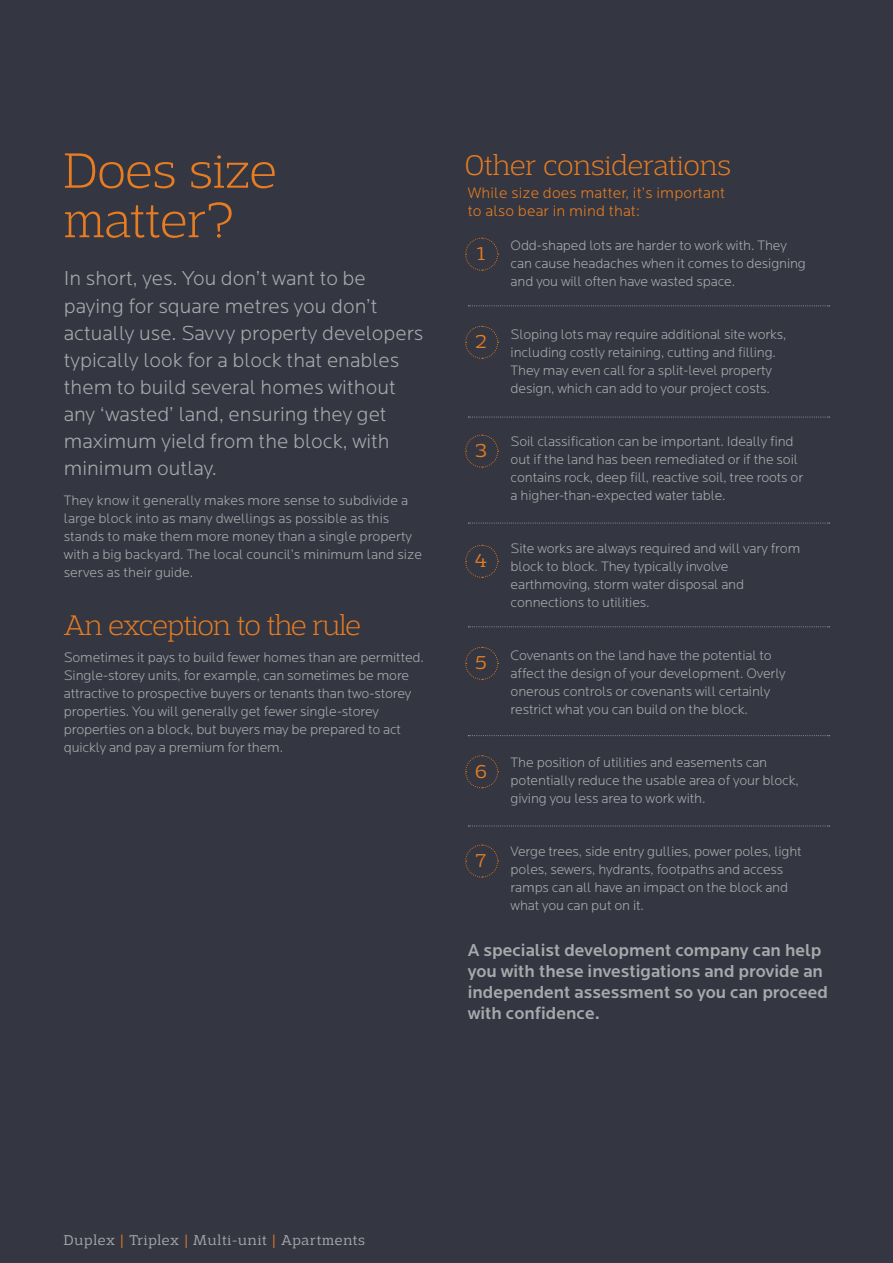
<style>
.page{position:relative;width:893px;height:1263px;background:#343741}
.page>*{position:absolute;margin:0;border:0;box-sizing:border-box;transform-origin:0 0}
.t1{font:200 52.5px/49.5px "Adria Slab";color:#e77c22}
.t2{font:200 30px "Adria Slab";letter-spacing:-.02em;color:#e77c22}
.t3{font:200 30px "Adria Slab";color:#e77c22}
.t4{font:300 21px/27px "Locator";color:#a7a9ac}
.t5{font:300 19.8px "Adria Slab";color:#e77c22}
.t6{font:500 18px/21px "Locator";color:#a7a9ac}
.t7{font:300 15.75px/18px "Locator";letter-spacing:.01em;color:#e77c22}
.t8{font:300 15px "Adria Slab";letter-spacing:.055em;color:#a7a9ac}
.t9{font:300 14.25px/18px "Locator";letter-spacing:-.01em;color:#a7a9ac}
.s1{color:#e77c22}
</style>
<div class="page">
<svg style="left:465px;top:237px;width:34px;height:34px"></svg>
<svg style="left:465px;top:325px;width:34px;height:34px"></svg>
<svg style="left:465px;top:434px;width:34px;height:34px"></svg>
<svg style="left:465px;top:544px;width:34px;height:34px"></svg>
<svg style="left:465px;top:646px;width:34px;height:34px"></svg>
<svg style="left:465px;top:755px;width:34px;height:34px"></svg>
<svg style="left:465px;top:844px;width:34px;height:34px"></svg>
<svg style="left:468px;top:305px;width:362px;height:1px"></svg>
<svg style="left:468px;top:416px;width:362px;height:1px"></svg>
<svg style="left:468px;top:522px;width:362px;height:2px"></svg>
<svg style="left:468px;top:626px;width:362px;height:1px"></svg>
<svg style="left:468px;top:735px;width:362px;height:1px"></svg>
<svg style="left:468px;top:825px;width:362px;height:1px"></svg>
<h1 class="t1" style="left:64px;top:146px;width:214px">Does size matter?</h1>
<p class="t4" style="left:64px;top:265px;width:361px">In short, yes. You don’t want to be paying for square metres you don’t actually use. Savvy property developers typically look for a block that enables them to build several homes without any ‘wasted’ land, ensuring they get maximum yield from the block, with minimum outlay.</p>
<p class="t9" style="left:64px;top:491px;width:360px">They know it generally makes more sense to subdivide a large block into as many dwellings as possible as this stands to make them more money than a single property with a big backyard. The local council’s minimum land size serves as their guide.</p>
<h2 class="t2" style="left:64px;top:608px;width:299px">An exception to the rule</h2>
<p class="t9" style="left:64px;top:648px;width:362px">Sometimes it pays to build fewer homes than are permitted.<br>Single-storey units, for example, can sometimes be more attractive to prospective buyers or tenants than two-storey properties. You will generally get fewer single-storey properties on a block, but buyers may be prepared to act quickly and pay a premium for them.</p>
<h2 class="t3" style="left:465px;top:148px;width:268px">Other considerations</h2>
<p class="t7" style="left:468px;top:184px;width:259px">While size does matter, it’s important to also bear in mind that:</p>
<h3 class="t5" style="left:477px;top:242px;width:10px">1</h3>
<p class="t9" style="left:511px;top:236px;width:297px">Odd-shaped lots are harder to work with. They can cause headaches when it comes to designing and you will often have wasted space.</p>
<h3 class="t5" style="left:475px;top:330px;width:13px">2</h3>
<h3 class="t5" style="left:475px;top:439px;width:13px">3</h3>
<h3 class="t5" style="left:475px;top:549px;width:13px">4</h3>
<h3 class="t5" style="left:475px;top:651px;width:13px">5</h3>
<h3 class="t5" style="left:475px;top:760px;width:13px">6</h3>
<p class="t9" style="left:511px;top:325px;width:277px">Sloping lots may require additional site works, including costly retaining, cutting and filling.<br>They may even call for a split-level property design, which can add to your project costs.</p>
<p class="t9" style="left:511px;top:432px;width:294px">Soil classification can be important. Ideally find out if the land has been remediated or if the soil contains rock, deep fill, reactive soil, tree roots or a higher-than-expected water table.</p>
<p class="t9" style="left:511px;top:539px;width:291px">Site works are always required and will vary from block to block. They typically involve earthmoving, storm water disposal and connections to utilities.</p>
<p class="t9" style="left:511px;top:646px;width:277px">Covenants on the land have the potential to affect the design of your development. Overly onerous controls or covenants will certainly restrict what you can build on the block.</p>
<p class="t9" style="left:511px;top:753px;width:290px">The position of utilities and easements can potentially reduce the usable area of your block, giving you less area to work with.</p>
<p class="t9" style="left:511px;top:842px;width:293px">Verge trees, side entry gullies, power poles, light poles, sewers, hydrants, footpaths and access ramps can all have an impact on the block and what you can put on it.</p>
<p class="t6" style="left:468px;top:940px;width:362px">A specialist development company can help you with these investigations and provide an independent assessment so you can proceed with confidence.</p>
<h3 class="t5" style="left:476px;top:849px;width:12px">7</h3>
<p class="t8" style="left:64px;top:1232px;width:303px">Duplex <span class="s1">|</span> Triplex <span class="s1">|</span> Multi-unit <span class="s1">|</span> Apartments</p>
</div>
